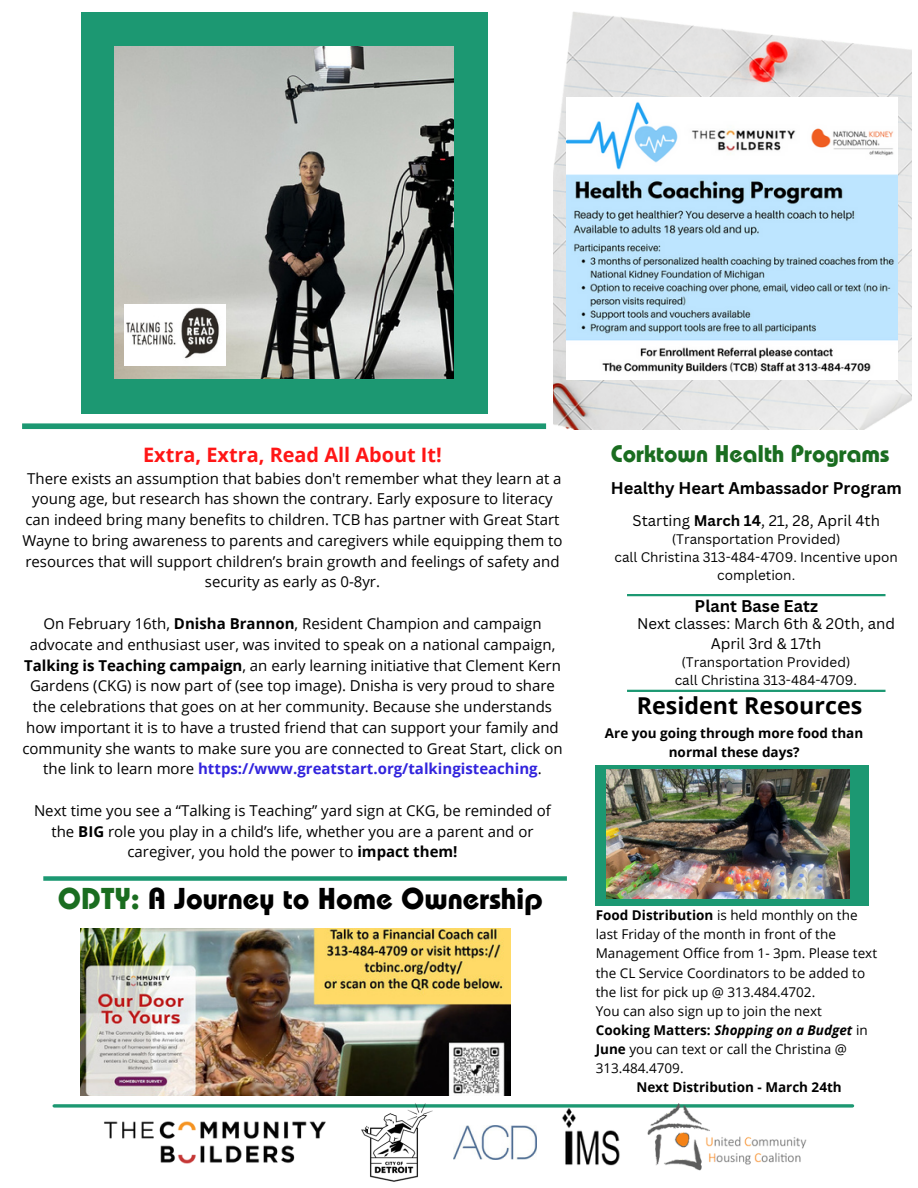
<style>
.page{position:relative;width:918px;height:1188px;background:#fff}
.page>*{position:absolute;margin:0;border:0;box-sizing:border-box;transform-origin:0 0}
.t1{font:700 30px "Bauhaus Pro";color:#000}
.t2{font:700 24px "Bauhaus Pro";color:#1a6d20}
.t3{font:700 23.25px "Open Sans";color:#000}
.t4{font:700 19.95px "Open Sans";color:#ff1616}
.t5{font:700 16.5px "Canva Sans";color:#000}
.t6{font:15px/20.7px "Open Sans";color:#000;text-align:center}
.t7{font:15px/20.2px "Canva Sans";color:#000;text-align:center}
.t8{font:13.5px/19.2px "Open Sans";color:#000}
.t9{font:13.5px/18px "Canva Sans";color:#000;text-align:center}
.t10{font:700 13.5px/19.2px "Open Sans";color:#000;text-align:center}
.s1{font-weight:700}
.s2{font-weight:700;color:#3224dd}
.s3{color:#1a6d20}
.s4{font-weight:700;font-style:italic}
</style>
<div class="page">
<svg style="left:54px;top:1104px;width:799px;height:4px;background:#3fa787"></svg>
<img style="left:554px;top:12px;width:358px;height:417px">
<img style="left:104px;top:1121px;width:222px;height:43px">
<img style="left:356px;top:1103px;width:76px;height:79px">
<img style="left:453px;top:1126px;width:84px;height:34px">
<img style="left:562px;top:1109px;width:58px;height:56px">
<img style="left:644px;top:1103px;width:170px;height:68px">
<div style="left:596px;top:765px;width:273px;height:141px;background:#1c9872"></div>
<img style="left:607px;top:769px;width:243px;height:130px">
<div style="left:81px;top:12px;width:406px;height:401px;background:#1c9872"></div>
<div style="left:22px;top:423px;width:524px;height:6px;background:#1c9872"></div>
<img style="left:115px;top:46px;width:338px;height:332px">
<img style="left:124px;top:305px;width:102px;height:60px">
<img style="left:567px;top:98px;width:331px;height:281px">
<hr style="left:627px;top:690px;width:259px;height:2px;background:#1c9872">
<hr style="left:627px;top:594px;width:259px;height:2px;background:#1c9872">
<img style="left:81px;top:929px;width:430px;height:166px">
<div style="left:43px;top:876px;width:524px;height:5px;background:#1c9872"></div>
<p class="t4" style="left:143px;top:441px;width:300px">Extra, Extra, Read All About It!</p>
<p class="t6" style="left:22px;top:467px;width:542px">There exists an assumption that babies don't remember what they learn at a young age, but research has shown the contrary. Early exposure to literacy can indeed bring many benefits to children. TCB has partner with Great Start Wayne to bring awareness to parents and caregivers while equipping them to resources that will support children’s brain growth and feelings of safety and security as early as 0-8yr.</p>
<p class="t6" style="left:22px;top:613px;width:542px">On February 16th, <span class="s1">Dnisha Brannon</span>, Resident Champion and campaign advocate and enthusiast user, was invited to speak on a national campaign, <span class="s1">Talking is Teaching campaign</span>, an early learning initiative that Clement Kern Gardens (CKG) is now part of (see top image). Dnisha is very proud to share the celebrations that goes on at her community. Because she understands how important it is to have a trusted friend that can support your family and community she wants to make sure you are connected to Great Start, click on the link to learn more <span class="s2">https://www.greatstart.org/talkingisteaching</span>.</p>
<h3 class="t6" style="left:34px;top:800px;width:519px">Next time you see a “Talking is Teaching” yard sign at CKG, be reminded of the <span class="s1">BIG</span> role you play in a child’s life, whether you are a parent and or caregiver, you hold the power to <span class="s1">impact them!</span></h3>
<p class="t1" style="left:58px;top:888px;width:486px"><span class="s3">ODTY:</span> A Journey to Home Ownership</p>
<p class="t2" style="left:611px;top:445px;width:280px">Corktown Health Programs</p>
<p class="t5" style="left:611px;top:476px;width:292px">Healthy Heart Ambassador Program</p>
<p class="t7" style="left:633px;top:510px;width:249px">Starting <span class="s1">March 14</span>, 21, 28, April 4th</p>
<p class="t9" style="left:672px;top:530px;width:170px">(Transportation Provided)</p>
<p class="t9" style="left:615px;top:548px;width:285px">call Christina 313-484-4709. Incentive upon completion.</p>
<p class="t5" style="left:695px;top:594px;width:125px">Plant Base Eatz</p>
<p class="t7" style="left:637px;top:613px;width:260px">Next classes: March 6th &amp; 20th, and<br>April 3rd &amp; 17th</p>
<p class="t9" style="left:675px;top:653px;width:184px">(Transportation Provided) call Christina 313-484-4709.</p>
<h4 class="t3" style="left:637px;top:689px;width:227px">Resident Resources</h4>
<p class="t10" style="left:605px;top:723px;width:260px">Are you going through more food than normal these days?</p>
<p class="t8" style="left:596px;top:905px;width:283px"><span class="s1">Food Distribution</span> is held monthly on the last Friday of the month in front of the Management Office from 1- 3pm. Please text the CL Service Coordinators to be added to the list for pick up @ 313.484.4702.</p>
<h1 class="t8" style="left:596px;top:1001px;width:228px">You can also sign up to join the next</h1>
<p class="t8" style="left:596px;top:1020px;width:274px"><span class="s1">Cooking Matters:</span> <span class="s4">Shopping on a Budget</span> in<br><span class="s1">June</span> you can text or call the Christina @<br>313.484.4709.</p>
<p class="t10" style="left:636px;top:1077px;width:207px">Next Distribution - March 24th</p>
</div>
